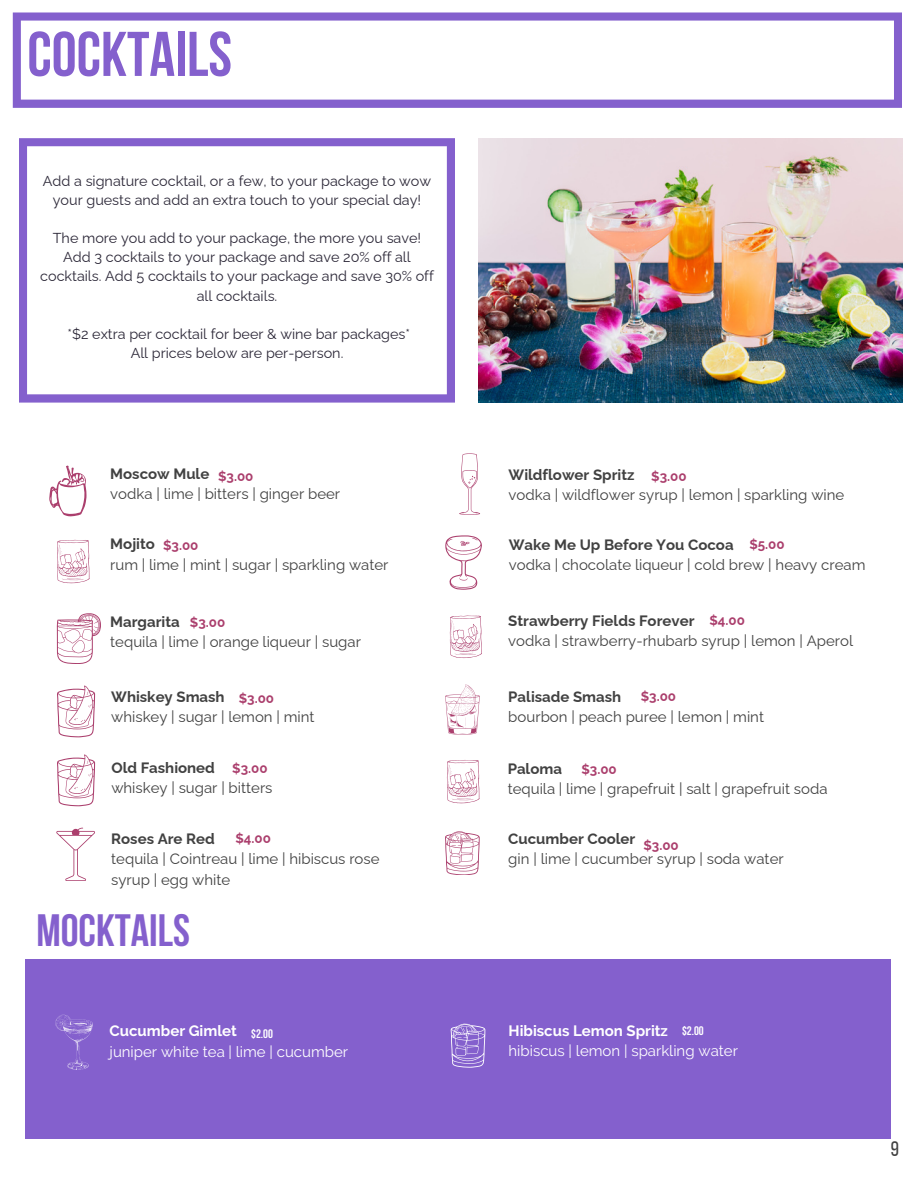
<style>
.page{position:relative;width:918px;height:1188px;background:#fff}
.page>*{position:absolute;margin:0;border:0;box-sizing:border-box;transform-origin:0 0}
.t1{font:700 63px "Bebas Neue";color:#8460cd}
.t2{font:700 45.15px "Bebas Neue";color:#8460cd}
.t3{font:21px "Bebas Neue";color:#414141}
.t4{font:15px/20.2px "Raleway";color:#414141}
.t5{font:15px/20.2px "Raleway";color:#fff}
.t6{font:14.4px/19.2px "Raleway";color:#2b2737;text-align:center}
.t7{font:700 13.35px "Raleway";color:#ab3f6d}
.t8{font:700 12.3px "Bebas Neue";color:#fff}
.s1{font-weight:700}
</style>
<div class="page">
<svg style="left:13px;top:12px;width:889px;height:96px"></svg>
<svg style="left:49px;top:466px;width:37px;height:50px"></svg>
<svg style="left:57px;top:540px;width:32px;height:43px"></svg>
<svg style="left:57px;top:613px;width:44px;height:51px"></svg>
<svg style="left:57px;top:686px;width:38px;height:51px"></svg>
<svg style="left:57px;top:755px;width:38px;height:51px"></svg>
<svg style="left:445px;top:831px;width:35px;height:44px"></svg>
<svg style="left:450px;top:615px;width:32px;height:43px"></svg>
<svg style="left:445px;top:684px;width:35px;height:51px"></svg>
<svg style="left:459px;top:453px;width:21px;height:62px"></svg>
<svg style="left:56px;top:828px;width:39px;height:53px"></svg>
<svg style="left:445px;top:535px;width:37px;height:54px"></svg>
<svg style="left:447px;top:760px;width:32px;height:43px"></svg>
<img style="left:478px;top:138px;width:424px;height:265px">
<div style="left:25px;top:960px;width:866px;height:179px;background:#8460cd"></div>
<svg style="left:56px;top:1015px;width:37px;height:55px"></svg>
<svg style="left:451px;top:1023px;width:34px;height:44px"></svg>
<svg style="left:19px;top:138px;width:436px;height:265px"></svg>
<p class="t1" style="left:27px;top:29px;width:206px">COCKTAILS</p>
<h3 class="t6" style="left:43px;top:171px;width:390px">Add a signature cocktail, or a few, to your package to wow your guests and add an extra touch to your special day!</h3>
<p class="t6" style="left:40px;top:228px;width:395px">The more you add to your package, the more you save!<br>Add 3 cocktails to your package and save 20% off all cocktails. Add 5 cocktails to your package and save 30% off all cocktails.</p>
<p class="t6" style="left:68px;top:324px;width:344px">*$2 extra per cocktail for beer &amp; wine bar packages*<br>All prices below are per-person.</p>
<h3 class="t4" style="left:110px;top:463px;width:232px"><span class="s1">Moscow Mule<br></span>vodka | lime | bitters | ginger beer</h3>
<p class="t7" style="left:218px;top:468px;width:37px">$3.00</p>
<p class="t4" style="left:509px;top:464px;width:337px"><span class="s1">Wildflower Spritz<br></span>vodka | wildflower syrup | lemon | sparkling wine</p>
<h3 class="t7" style="left:651px;top:468px;width:37px">$3.00</h3>
<p class="t4" style="left:110px;top:534px;width:280px"><span class="s1">Mojito<br></span>rum | lime | mint | sugar | sparkling water</p>
<h3 class="t7" style="left:163px;top:537px;width:37px">$3.00</h3>
<h3 class="t7" style="left:749px;top:536px;width:37px">$5.00</h3>
<p class="t4" style="left:509px;top:535px;width:358px"><span class="s1">Wake Me Up Before You Cocoa<br></span>vodka | chocolate liqueur | cold brew | heavy cream</p>
<h3 class="t4" style="left:110px;top:611px;width:252px"><span class="s1">Margarita<br></span>tequila | lime | orange liqueur | sugar</h3>
<p class="t7" style="left:190px;top:615px;width:37px">$3.00</p>
<p class="t7" style="left:709px;top:613px;width:37px">$4.00</p>
<h3 class="t4" style="left:508px;top:611px;width:346px"><span class="s1">Strawberry Fields Forever<br></span>vodka | strawberry-rhubarb syrup | lemon | Aperol</h3>
<h1 class="t4" style="left:111px;top:687px;width:205px"><span class="s1">Whiskey Smash<br></span>whiskey | sugar | lemon | mint</h1>
<h3 class="t4" style="left:111px;top:758px;width:163px"><span class="s1">Old Fashioned </span>whiskey | sugar | bitters</h3>
<p class="t7" style="left:239px;top:690px;width:37px">$3.00</p>
<h3 class="t7" style="left:232px;top:760px;width:37px">$3.00</h3>
<p class="t7" style="left:641px;top:688px;width:37px">$3.00</p>
<p class="t4" style="left:508px;top:686px;width:257px"><span class="s1">Palisade Smash<br></span>bourbon | peach puree | lemon | mint</p>
<p class="t7" style="left:581px;top:761px;width:37px">$3.00</p>
<p class="t4" style="left:508px;top:759px;width:321px"><span class="s1">Paloma<br></span>tequila | lime | grapefruit | salt | grapefruit soda</p>
<h3 class="t7" style="left:235px;top:830px;width:37px">$4.00</h3>
<p class="t4" style="left:111px;top:829px;width:270px"><span class="s1">Roses Are Red<br></span>tequila | Cointreau | lime | hibiscus rose syrup | egg white</p>
<p class="t4" style="left:508px;top:829px;width:277px"><span class="s1">Cucumber Cooler<br></span>gin | lime | cucumber syrup | soda water</p>
<p class="t7" style="left:643px;top:838px;width:37px">$3.00</p>
<p class="t2" style="left:36px;top:912px;width:155px">MOCKTAILS</p>
<p class="t8" style="left:251px;top:1029px;width:23px">$2.00</p>
<p class="t5" style="left:509px;top:1020px;width:231px"><span class="s1">Hibiscus Lemon Spritz<br></span>hibiscus | lemon | sparkling water</p>
<h3 class="t8" style="left:682px;top:1025px;width:23px">$2.00</h3>
<h3 class="t5" style="left:110px;top:1021px;width:240px"><span class="s1">Cucumber Gimlet<br></span>juniper white tea | lime | cucumber</h3>
<p class="t3" style="left:891px;top:1140px;width:10px">9</p>
</div>
